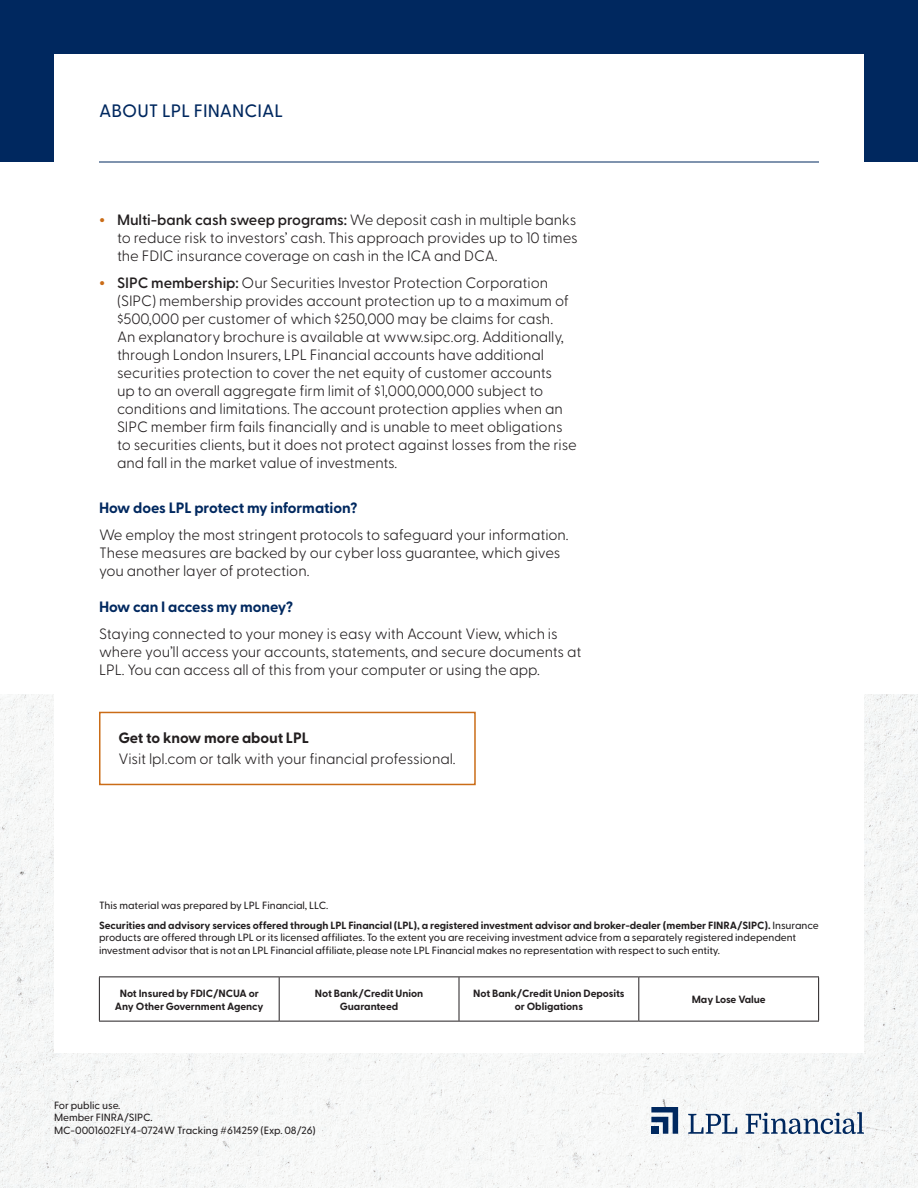
<style>
.page{position:relative;width:918px;height:1188px;background:#fff}
.page>*{position:absolute;margin:0;border:0;box-sizing:border-box;transform-origin:0 0}
.EYEBROW_LINE_1{font:500 18px "Greycliff CF";letter-spacing:.005em;color:#00285f}
.Body_10_12{font:300 15px/18px "Greycliff CF";letter-spacing:-.005em;color:#231f20}
.Body_subhead_bold_10_12{font:700 15px "Greycliff CF";letter-spacing:-.005em;color:#00285f}
.Body_10_12-2{font:700 15px "Greycliff CF";letter-spacing:-.005em;color:#231f20}
.Legal_7_8_5{font:500 10.5px/12.8px "Greycliff CF";letter-spacing:-.005em;color:#231f20}
.Legal_7_8_5_centered{font:700 10.5px/12.8px "Greycliff CF";letter-spacing:-.005em;color:#231f20;text-align:center}
.s1{font-family:"Miller Text";font-weight:400;color:#ca6c17}
.s2{font-weight:600}
.s3{font-weight:700}
</style>
<div class="page">
<div style="left:0;top:694px;width:918px;height:494px;background:#f6f7f7"></div>
<div style="left:0;top:0;width:918px;height:162px;background:#00285f"></div>
<div style="left:54px;top:54px;width:810px;height:999px;background:#fff"></div>
<hr style="left:99px;top:162px;width:720px;height:1px;background:#00285f">
<div style="left:99px;top:712px;width:377px;height:73px;border:2px solid #ca6c17"></div>
<hr style="left:99px;top:976px;width:180px;height:1px;background:#231f20">
<hr style="left:99px;top:977px;width:1px;height:44px;background:#231f20">
<hr style="left:279px;top:976px;width:180px;height:1px;background:#231f20">
<hr style="left:279px;top:977px;width:1px;height:44px;background:#231f20">
<hr style="left:459px;top:976px;width:180px;height:1px;background:#231f20">
<hr style="left:459px;top:977px;width:1px;height:44px;background:#231f20">
<hr style="left:639px;top:976px;width:180px;height:1px;background:#231f20">
<hr style="left:638px;top:977px;width:1px;height:44px;background:#231f20">
<hr style="left:818px;top:977px;width:1px;height:44px;background:#231f20">
<hr style="left:99px;top:1021px;width:180px;height:1px;background:#231f20">
<hr style="left:279px;top:1021px;width:180px;height:1px;background:#231f20">
<hr style="left:459px;top:1021px;width:180px;height:1px;background:#231f20">
<hr style="left:639px;top:1021px;width:180px;height:1px;background:#231f20">
<svg style="left:651px;top:1107px;width:27px;height:27px"></svg>
<div style="left:651px;top:1127px;width:8px;height:7px;background:#00285f"></div>
<svg style="left:688px;top:1114px;width:49px;height:20px"></svg>
<svg style="left:746px;top:1112px;width:118px;height:22px"></svg>
<p class="EYEBROW_LINE_1" style="left:99px;top:97px;width:186px">ABOUT LPL FINANCIAL</p>
<p class="Body_10_12" style="left:117px;top:210px;width:462px;text-align:justify;text-indent:-18px"><span class="s1">•</span> <span class="s2">Multi-bank cash sweep programs:</span> We deposit cash in multiple banks to reduce risk to investors’ cash. This approach provides up to 10 times the FDIC insurance coverage on cash in the ICA and DCA.</p>
<p class="Body_10_12" style="left:117px;top:273px;width:461px;text-indent:-18px"><span class="s1">•</span> <span class="s2">SIPC membership:</span> Our Securities Investor Protection Corporation (SIPC) membership provides account protection up to a maximum of $500,000 per customer of which $250,000 may be claims for cash.<br>An explanatory brochure is available at www.sipc.org. Additionally, through London Insurers, LPL Financial accounts have additional securities protection to cover the net equity of customer accounts<br>up to an overall aggregate firm limit of $1,000,000,000 subject to conditions and limitations. The account protection applies when an SIPC member firm fails financially and is unable to meet obligations to securities clients, but it does not protect against losses from the rise and fall in the market value of investments.</p>
<p class="Body_subhead_bold_10_12" style="left:99px;top:496px;width:260px">How does LPL protect my information?</p>
<p class="Body_10_12" style="left:99px;top:525px;width:471px">We employ the most stringent protocols to safeguard your information.<br>These measures are backed by our cyber loss guarantee, which gives you another layer of protection.</p>
<p class="Body_subhead_bold_10_12" style="left:99px;top:595px;width:196px">How can I access my money?</p>
<p class="Body_10_12" style="left:99px;top:624px;width:484px">Staying connected to your money is easy with Account View, which is where you’ll access your accounts, statements, and secure documents at<br>LPL. You can access all of this from your computer or using the app.</p>
<p class="Body_10_12-2" style="left:118px;top:727px;width:192px">Get to know more about LPL</p>
<p class="Body_10_12" style="left:118px;top:749px;width:339px">Visit lpl.com or talk with your financial professional.</p>
<p class="Legal_7_8_5" style="left:99px;top:898px;width:231px">This material was prepared by LPL Financial, LLC.</p>
<p class="Legal_7_8_5" style="left:99px;top:918px;width:721px"><span class="s3">Securities and advisory services offered through LPL Financial (LPL), a registered investment advisor and broker-dealer (member FINRA/SIPC).</span> Insurance products are offered through LPL or its licensed affiliates. To the extent you are receiving investment advice from a separately registered independent investment advisor that is not an LPL Financial affiliate, please note LPL Financial makes no representation with respect to such entity.</p>
<p class="Legal_7_8_5_centered" style="left:115px;top:986px;width:150px">Not Insured by FDIC/NCUA or<br>Any Other Government Agency</p>
<p class="Legal_7_8_5_centered" style="left:315px;top:986px;width:110px">Not Bank/Credit Union<br>Guaranteed</p>
<p class="Legal_7_8_5_centered" style="left:473px;top:986px;width:153px">Not Bank/Credit Union Deposits or Obligations</p>
<p class="Legal_7_8_5_centered" style="left:692px;top:993px;width:75px">May Lose Value</p>
<p class="Legal_7_8_5" style="left:54px;top:1098px;width:68px">For public use.</p>
<p class="Legal_7_8_5" style="left:54px;top:1110px;width:100px">Member FINRA/SIPC.</p>
<p class="Legal_7_8_5" style="left:54px;top:1123px;width:263px">MC-0001602FLY4-0724W Tracking #614259 (Exp. 08/26)</p>
</div>
